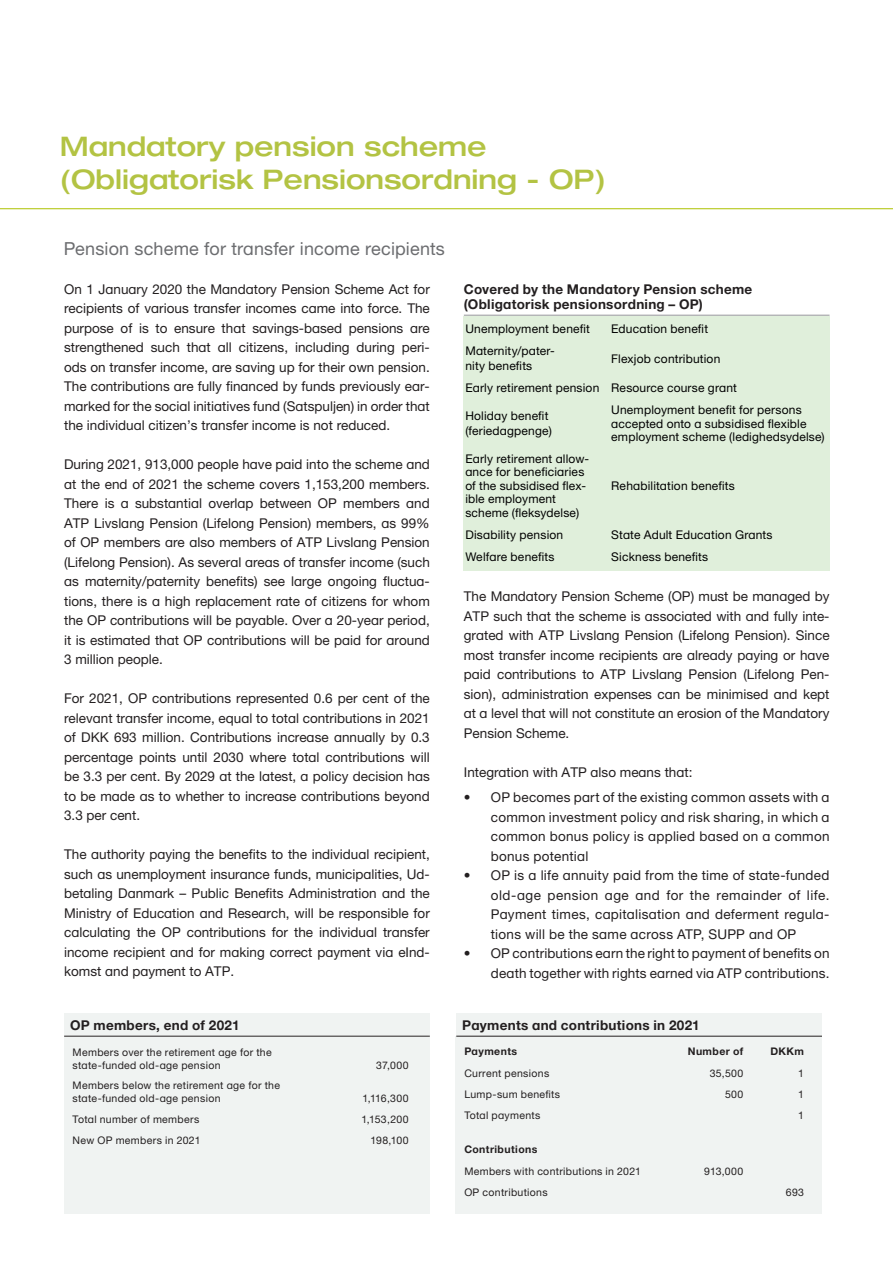
<style>
.page{position:relative;width:893px;height:1263px;background:#fff}
.page>*{position:absolute;margin:0;border:0;box-sizing:border-box;transform-origin:0 0}
.t1{font:500 27px/32.4px "Helvetica Neue ATP Head";color:#b3c343}
.Manchet{font:18px "Helvetica Neue ATP Body";letter-spacing:.01em;color:#6c6d70}
.t2{font:13.5px/19.5px "Helvetica Neue ATP Body";color:#231f20;text-align:justify}
.Figurtitel{font:700 13.5px/15px "Helvetica Neue ATP Body";letter-spacing:.02em;color:#231f20}
.Sidetal{font:12px/13.5px "Helvetica Neue ATP Body";letter-spacing:.015em;color:#000}
.Tabeltekst{font:10.5px/12.6px "Helvetica Neue ATP Body";letter-spacing:.03em;color:#231f20}
.Tabeltekst-2{font:700 10.5px "Helvetica Neue ATP Body";letter-spacing:.04em;color:#231f20}
</style>
<div class="page">
<div style="left:456px;top:1036px;width:366px;height:178px;background:#f0f3f2"></div>
<div style="left:456px;top:1013px;width:366px;height:23px;background:#f0f3f2"></div>
<hr style="left:456px;top:1036px;width:366px;height:1px;background:#231f20">
<div style="left:64px;top:1037px;width:366px;height:177px;background:#f0f3f2"></div>
<div style="left:64px;top:1013px;width:366px;height:23px;background:#f0f3f2"></div>
<hr style="left:64px;top:1036px;width:366px;height:1px;background:#231f20">
<div style="left:464px;top:316px;width:366px;height:255px;background:#e0efdb"></div>
<hr style="left:464px;top:315px;width:365px;height:1px;background:#939598">
<hr style="left:0;top:208px;width:893px;height:1px;background:#adc200">
<h1 class="t1" style="left:60px;top:130px;width:548px">Mandatory pension scheme (Obligatorisk Pensionsordning - OP)</h1>
<p class="Manchet" style="left:64px;top:238px;width:383px">Pension scheme for transfer income recipients</p>
<p class="t2" style="left:64px;top:279px;width:367px">On 1 January 2020 the Mandatory Pension Scheme Act for recipients of various transfer incomes came into force. The purpose of is to ensure that savings-based pensions are strengthened such that all citizens, including during peri&shy;ods on transfer income, are saving up for their own pension.<br>The contributions are fully financed by funds previously ear&shy;marked for the social initiatives fund (Satspuljen) in order that the individual citizen’s transfer income is not reduced.</p>
<p class="t2" style="left:64px;top:454px;width:367px">During 2021, 913,000 people have paid into the scheme and at the end of 2021 the scheme covers 1,153,200 members.<br>There is a substantial overlap between OP members and ATP Livslang Pension (Lifelong Pension) members, as 99% of OP members are also members of ATP Livslang Pension (Lifelong Pension). As several areas of transfer income (such as maternity/paternity benefits) see large ongoing fluctua&shy;tions, there is a high replacement rate of citizens for whom the OP contributions will be payable. Over a 20-year period, it is estimated that OP contributions will be paid for around 3 million people.</p>
<p class="t2" style="left:64px;top:688px;width:367px">For 2021, OP contributions represented 0.6 per cent of the relevant transfer income, equal to total contributions in 2021 of DKK 693 million. Contributions increase annually by 0.3 percentage points until 2030 where total contributions will be 3.3 per cent. By 2029 at the latest, a policy decision has to be made as to whether to increase contributions beyond 3.3 per cent.</p>
<p class="t2" style="left:64px;top:844px;width:367px">The authority paying the benefits to the individual recipient, such as unemployment insurance funds, municipalities, Ud&shy;betaling Danmark – Public Benefits Administration and the Ministry of Education and Research, will be responsible for calculating the OP contributions for the individual transfer income recipient and for making correct payment via eInd&shy;komst and payment to ATP.</p>
<p class="Figurtitel" style="left:70px;top:1017px;width:171px">OP members, end of 2021</p>
<p class="Tabeltekst" style="left:73px;top:1046px;width:201px">Members over the retirement age for the state-funded old-age pension</p>
<p class="Tabeltekst" style="left:73px;top:1079px;width:209px">Members below the retirement age for the state-funded old-age pension</p>
<p class="Tabeltekst" style="left:376px;top:1058px;width:34px">37,000</p>
<p class="Tabeltekst" style="left:362px;top:1091px;width:48px">1,116,300</p>
<p class="Tabeltekst" style="left:73px;top:1113px;width:128px">Total number of members</p>
<p class="Tabeltekst" style="left:361px;top:1113px;width:49px">1,153,200</p>
<p class="Tabeltekst" style="left:73px;top:1134px;width:129px">New OP members in 2021</p>
<p class="Tabeltekst" style="left:371px;top:1134px;width:39px">198,100</p>
<p class="Figurtitel" style="left:464px;top:282px;width:290px">Covered by the Mandatory Pension scheme (Obligatorisk pensionsordning – OP)</p>
<p class="Sidetal" style="left:465px;top:322px;width:126px">Unemployment benefit</p>
<p class="Sidetal" style="left:611px;top:322px;width:98px">Education benefit</p>
<p class="Sidetal" style="left:465px;top:343px;width:91px;line-height:15px">Maternity/pater&shy;nity benefits</p>
<p class="Sidetal" style="left:611px;top:351px;width:111px">Flexjob contribution</p>
<p class="Sidetal" style="left:465px;top:381px;width:136px">Early retirement pension</p>
<p class="Sidetal" style="left:611px;top:381px;width:127px">Resource course grant</p>
<p class="Sidetal" style="left:465px;top:408px;width:88px;line-height:15px">Holiday benefit (feriedagpenge)</p>
<p class="Sidetal" style="left:611px;top:403px;width:215px">Unemployment benefit for persons accepted onto a subsidised flexible employment scheme (ledighedsydelse)</p>
<p class="Sidetal" style="left:465px;top:452px;width:125px">Early retirement allow&shy;ance for beneficiaries of the subsidised flex&shy;ible employment scheme (fleksydelse)</p>
<p class="Sidetal" style="left:611px;top:479px;width:125px">Rehabilitation benefits</p>
<p class="Sidetal" style="left:465px;top:528px;width:99px">Disability pension</p>
<p class="Sidetal" style="left:611px;top:528px;width:163px">State Adult Education Grants</p>
<p class="Sidetal" style="left:465px;top:550px;width:91px">Welfare benefits</p>
<p class="Sidetal" style="left:611px;top:550px;width:98px">Sickness benefits</p>
<p class="t2" style="left:464px;top:586px;width:367px">The Mandatory Pension Scheme (OP) must be managed by ATP such that the scheme is associated with and fully inte&shy;grated with ATP Livslang Pension (Lifelong Pension). Since most transfer income recipients are already paying or have paid contributions to ATP Livslang Pension (Lifelong Pen&shy;sion), administration expenses can be minimised and kept at a level that will not constitute an erosion of the Mandatory Pension Scheme.</p>
<p class="t2" style="left:464px;top:762px;width:230px">Integration with ATP also means that:</p>
<p class="t2" style="left:491px;top:787px;width:340px;text-indent:-27px">• OP becomes part of the existing common assets with a common investment policy and risk sharing, in which a common bonus policy is applied based on a common bonus potential</p>
<p class="t2" style="left:491px;top:865px;width:340px;text-indent:-27px">• OP is a life annuity paid from the time of state-funded old-age pension age and for the remainder of life.<br>Payment times, capitalisation and deferment regula&shy;tions will be the same across ATP, SUPP and OP</p>
<p class="t2" style="left:464px;top:943px;width:367px;text-align:right">• OP contributions earn the right to payment of benefits on death together with rights earned via ATP contributions.</p>
<p class="Figurtitel" style="left:462px;top:1017px;width:239px">Payments and contributions in 2021</p>
<p class="Tabeltekst-2" style="left:464px;top:1045px;width:54px">Payments</p>
<p class="Tabeltekst-2" style="left:688px;top:1045px;width:57px">Number of</p>
<p class="Tabeltekst-2" style="left:770px;top:1045px;width:35px">DKKm</p>
<p class="Tabeltekst" style="left:464px;top:1066px;width:86px">Current pensions</p>
<p class="Tabeltekst" style="left:710px;top:1066px;width:35px">35,500</p>
<p class="Tabeltekst" style="left:798px;top:1066px;width:7px">1</p>
<p class="Tabeltekst" style="left:464px;top:1087px;width:97px">Lump-sum benefits</p>
<p class="Tabeltekst" style="left:725px;top:1087px;width:20px">500</p>
<p class="Tabeltekst" style="left:798px;top:1087px;width:7px">1</p>
<p class="Tabeltekst" style="left:464px;top:1109px;width:78px">Total payments</p>
<p class="Tabeltekst" style="left:798px;top:1109px;width:7px">1</p>
<p class="Tabeltekst-2" style="left:464px;top:1143px;width:75px">Contributions</p>
<p class="Tabeltekst" style="left:464px;top:1164px;width:178px">Members with contributions in 2021</p>
<p class="Tabeltekst" style="left:704px;top:1164px;width:41px">913,000</p>
<p class="Tabeltekst" style="left:464px;top:1186px;width:85px">OP contributions</p>
<p class="Tabeltekst" style="left:786px;top:1186px;width:20px">693</p>
</div>
